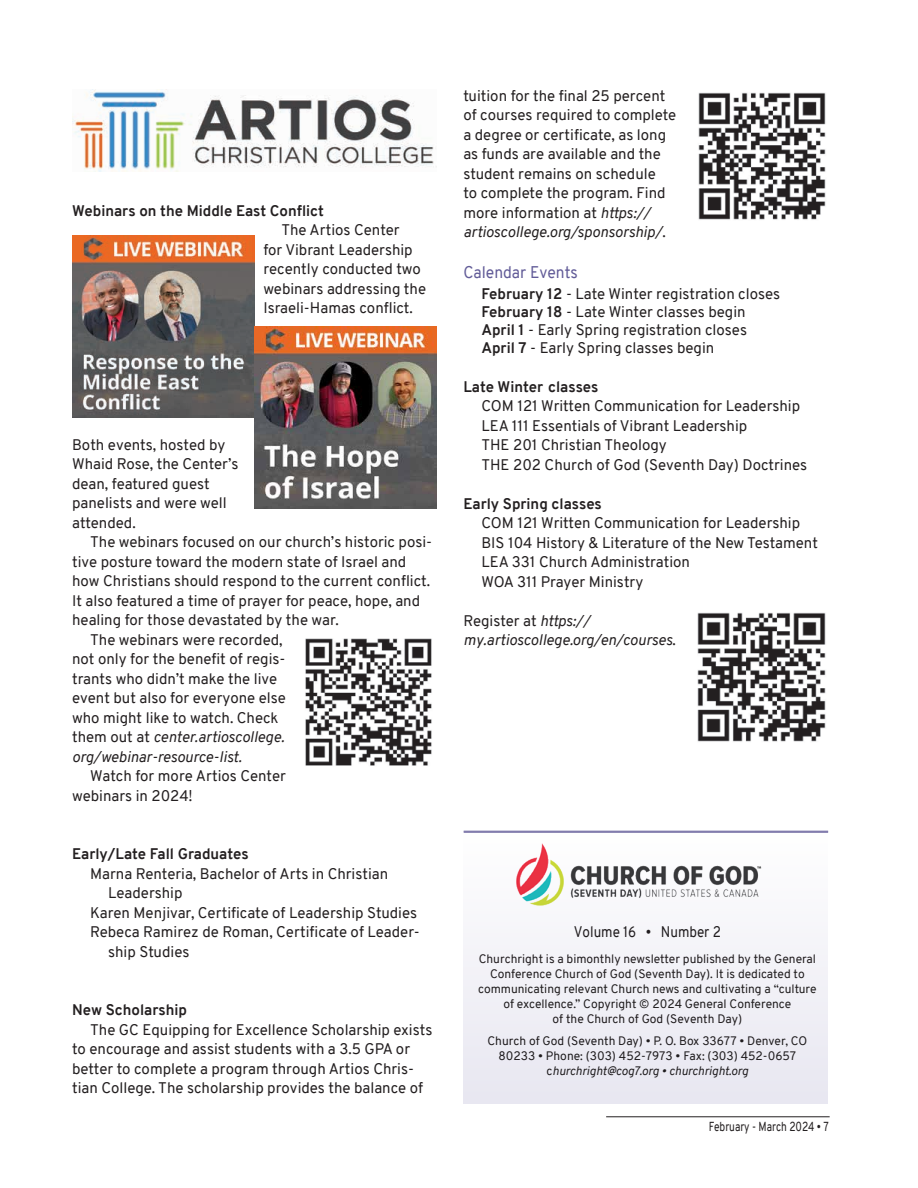
<style>
.page{position:relative;width:918px;height:1188px;background:#fff}
.page>*{position:absolute;margin:0;border:0;box-sizing:border-box;transform-origin:0 0}
.Calendar_Events_Title-CR{font:16.5px "Overpass";color:#625c98;scale:.95 1}
.News-CR{font:15px/19.5px "Overpass";color:#231f20}
.Calendar_Events-CR{font:15px "Overpass";color:#231f20}
.News-Bold_Title{font:700 15px "Overpass";color:#231f20}
.News-CR-2{font:italic 15px/19.5px "Overpass";color:#231f20}
.News-CR-3{font:15px "Overpass";color:#231f20;scale:.9 1}
.t1{font:12.75px "Overpass";color:#231f20;scale:.8 1}
.t2{font:12px/15px "Overpass";color:#231f20;text-align:center}
.s1{font-style:italic}
.s2{font-weight:700}
.s3{font-style:normal}
</style>
<div class="page">
<hr style="left:606px;top:1116px;width:224px;height:1px;background:#231f20">
<img style="left:72px;top:89px;width:365px;height:83px">
<div style="left:464px;top:833px;width:364px;height:271px;background:#f1f0f6"></div>
<img style="left:510px;top:839px;width:257px;height:67px">
<hr style="left:464px;top:831px;width:364px;height:1px;background:#625c98">
<hr style="left:464px;top:832px;width:364px;height:1px;background:#625c98">
<img style="left:697px;top:612px;width:129px;height:130px">
<img style="left:698px;top:92px;width:128px;height:128px">
<img style="left:72px;top:235px;width:182px;height:182px">
<img style="left:254px;top:326px;width:183px;height:183px">
<img style="left:305px;top:638px;width:127px;height:128px">
<p class="News-Bold_Title" style="left:72px;top:200px;width:253px">Webinars on the Middle East Conflict</p>
<p class="News-CR" style="left:263px;top:221px;width:164px;text-indent:18px">The Artios Center<br>for Vibrant Leadership recently conducted two webinars addressing the<br>Israeli-Hamas conflict.</p>
<p class="News-CR" style="left:72px;top:435px;width:168px">Both events, hosted by<br>Whaid Rose, the Center’s dean, featured guest panelists and were well attended.</p>
<p class="News-CR" style="left:72px;top:533px;width:362px;text-indent:18px">The webinars focused on our church’s historic posi&shy;tive posture toward the modern state of Israel and how Christians should respond to the current conflict.<br>It also featured a time of prayer for peace, hope, and healing for those devastated by the war.</p>
<p class="News-CR" style="left:72px;top:630px;width:215px;text-indent:18px">The webinars were recorded, not only for the benefit of regis&shy;trants who didn’t make the live event but also for everyone else who might like to watch. Check them out at <span class="s1">center.artioscollege. org/webinar-resource-list.</span></p>
<p class="News-CR" style="left:72px;top:767px;width:215px;text-indent:18px">Watch for more Artios Center webinars in 2024!</p>
<p class="News-Bold_Title" style="left:72px;top:843px;width:178px">Early/Late Fall Graduates</p>
<p class="News-CR" style="left:108px;top:864px;width:282px;text-indent:-18px">Marna Renteria, Bachelor of Arts in Christian<br>Leadership</p>
<p class="News-CR" style="left:90px;top:903px;width:328px">Karen Menjivar, Certificate of Leadership Studies</p>
<p class="News-CR" style="left:108px;top:923px;width:313px;text-indent:-18px">Rebeca Ramirez de Roman, Certificate of Leader&shy;ship Studies</p>
<p class="News-Bold_Title" style="left:72px;top:999px;width:116px">New Scholarship</p>
<p class="News-CR" style="left:72px;top:1020px;width:362px;text-indent:18px">The GC Equipping for Excellence Scholarship exists to encourage and assist students with a 3.5 GPA or better to complete a program through Artios Chris&shy;tian College. The scholarship provides the balance of</p>
<p class="News-CR" style="left:463px;top:86px;width:214px">tuition for the final 25 percent of courses required to complete a degree or certificate, as long as funds are available and the student remains on schedule<br>to complete the program. Find more information at <span class="s1">https:// artioscollege.org/sponsorship/</span>.</p>
<p class="Calendar_Events_Title-CR" style="left:463px;top:260px;width:122px">Calendar Events</p>
<p class="Calendar_Events-CR" style="left:481px;top:283px;width:300px"><span class="s2">February 12</span> - Late Winter registration closes</p>
<p class="Calendar_Events-CR" style="left:481px;top:301px;width:266px"><span class="s2">February 18</span> - Late Winter classes begin</p>
<p class="Calendar_Events-CR" style="left:481px;top:319px;width:267px"><span class="s2">April 1</span> - Early Spring registration closes</p>
<p class="Calendar_Events-CR" style="left:481px;top:337px;width:234px"><span class="s2">April 7</span> - Early Spring classes begin</p>
<p class="News-Bold_Title" style="left:463px;top:376px;width:137px">Late Winter classes</p>
<p class="News-CR" style="left:481px;top:396px;width:320px">COM 121 Written Communication for Leadership</p>
<p class="News-CR" style="left:481px;top:416px;width:267px">LEA 111 Essentials of Vibrant Leadership</p>
<p class="News-CR" style="left:481px;top:435px;width:187px">THE 201 Christian Theology</p>
<p class="News-CR" style="left:481px;top:455px;width:327px">THE 202 Church of God (Seventh Day) Doctrines</p>
<p class="News-Bold_Title" style="left:463px;top:493px;width:140px">Early Spring classes</p>
<p class="News-CR" style="left:481px;top:513px;width:320px">COM 121 Written Communication for Leadership</p>
<p class="News-CR" style="left:481px;top:533px;width:338px">BIS 104 History &amp; Literature of the New Testament</p>
<p class="News-CR" style="left:481px;top:552px;width:210px">LEA 331 Church Administration</p>
<p class="News-CR" style="left:481px;top:572px;width:163px">WOA 311 Prayer Ministry</p>
<p class="News-CR-2" style="left:463px;top:611px;width:214px"><span class="s3">Register at</span> https:// my.artioscollege.org/en/courses<span class="s3">.</span></p>
<p class="News-CR-3" style="left:574px;top:922px;width:165px">Volume 16 • Number 2</p>
<p class="t2" style="left:478px;top:951px;width:340px">Churchright is a bimonthly newsletter published by the General Conference Church of God (Seventh Day). It is dedicated to communicating relevant Church news and cultivating a “culture of excellence.” Copyright © 2024 General Conference<br>of the Church of God (Seventh Day)</p>
<p class="t2" style="left:488px;top:1034px;width:321px">Church of God (Seventh Day) • P. O. Box 33677 • Denver, CO<br>80233 • Phone: (303) 452-7973 • Fax: (303) 452-0657 c<span class="s1">hurchright@cog7.org • churchright.org</span></p>
<p class="t1" style="left:709px;top:1117px;width:152px">February - March 2024 • 7</p>
</div>
